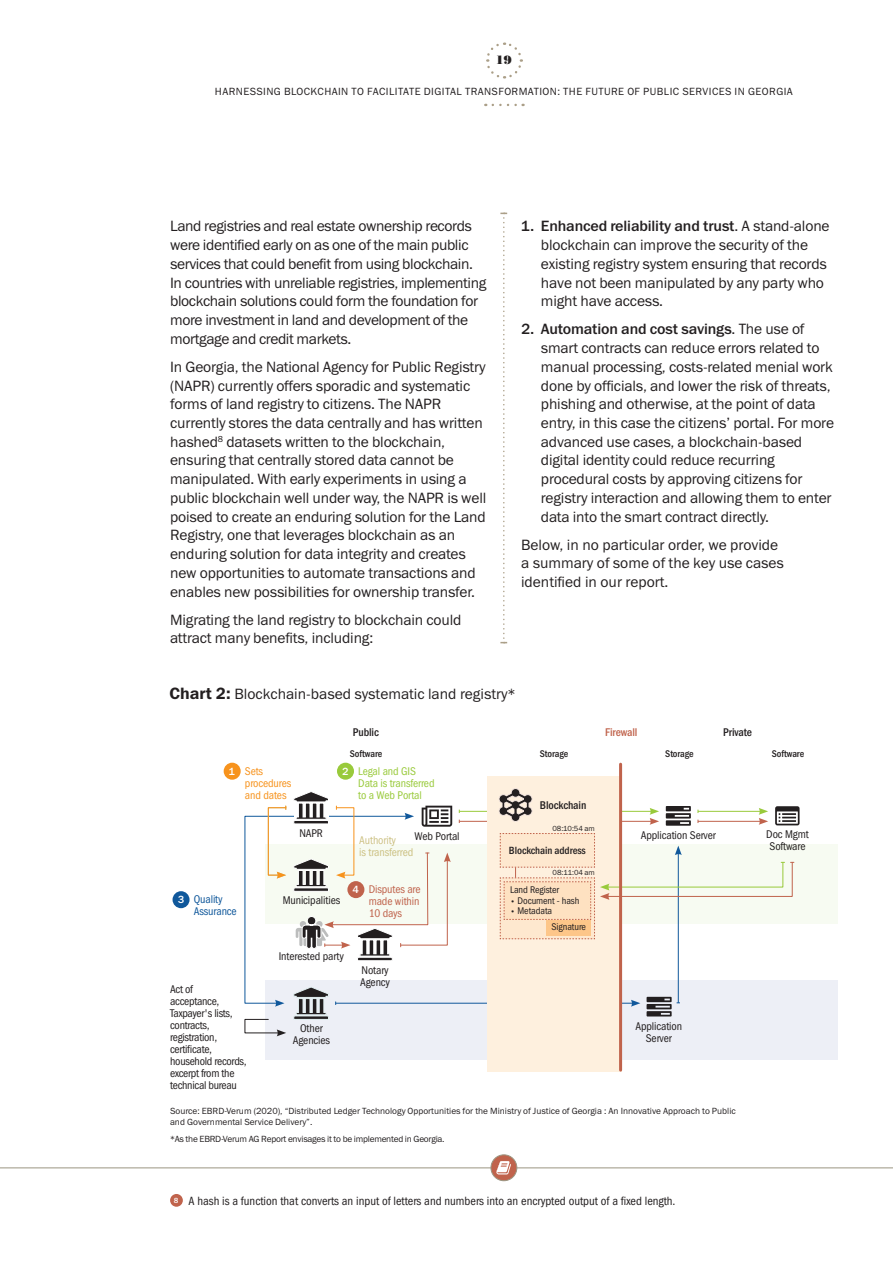
<style>
.page{position:relative;width:893px;height:1263px;background:#fff}
.page>*{position:absolute;margin:0;border:0;box-sizing:border-box;transform-origin:0 0}
.t1{font:15px/18.8px "Franklin Gothic Book ITC";letter-spacing:-.01em;color:#231f20}
.t2{font:15px "Franklin Gothic Medium ITC";letter-spacing:-.01em;color:#231f20}
.t3{font:12px "Franklin Gothic Book Cond ITC";color:#231f20}
.t4{font:12px "Bodoni Poster";color:#231f20}
.t5{font:11.25px/12px "Franklin Gothic Book Cond ITC";letter-spacing:-.01em;color:#231f20}
.t6{font:11.25px/12px "Franklin Gothic Book Cond ITC";letter-spacing:-.01em;color:#99ca3b}
.t7{font:11.25px/12px "Franklin Gothic Book Cond ITC";letter-spacing:-.01em;color:#c0634c;text-align:justify}
.t8{font:11.25px/12px "Franklin Gothic Book Cond ITC";letter-spacing:-.01em;color:#f7931d}
.t9{font:11.25px "Franklin Gothic Medi Cond ITC";letter-spacing:-.01em;color:#231f20}
.t10{font:11.25px/12px "Franklin Gothic Book Cond ITC";letter-spacing:-.01em;color:#ccc183}
.t11{font:11.25px/12px "Franklin Gothic Book Cond ITC";letter-spacing:-.01em;color:#10589b}
.t12{font:11.25px "Franklin Gothic Medi Cond ITC";letter-spacing:-.01em;color:#c0634c}
.t13{font:10.5px "Franklin Gothic Book ITC";letter-spacing:.04em;color:#231f20}
.t14{font:10.5px "Franklin Gothic Medi Cond ITC";letter-spacing:-.01em;color:#231f20}
.t15{font:9.75px/16px "Franklin Gothic Book Cond ITC";letter-spacing:-.01em;color:#231f20}
.t16{font:9.75px "Franklin Gothic Medi Cond ITC";letter-spacing:-.01em;color:#231f20}
.t17{font:9px/10.8px "Franklin Gothic Book ITC";color:#231f20}
.t18{font:9px "Franklin Gothic Book ITC";letter-spacing:-.025em;color:#231f20}
.t19{font:7.5px "Franklin Gothic Book ITC";letter-spacing:-.01em;color:#231f20}
.s1{font-family:"Franklin Gothic Book ITC"}
.s2{font-family:"Franklin Gothic Demi ITC";font-size:16.5px}
.s3{font-family:"Franklin Gothic Medium ITC";font-size:10.5px;color:#fff}
.s4{font-size:7.5px}
</style>
<div class="page">
<div style="left:265px;top:980px;width:573px;height:80px;background:#edeff6"></div>
<hr style="left:336px;top:1003px;width:297px;height:1px;background:#10589b">
<svg style="left:631px;top:1000px;width:9px;height:7px"></svg>
<div style="left:265px;top:844px;width:573px;height:80px;background:#f7fbf2"></div>
<svg style="left:493px;top:104px;width:31px;height:2px"></svg>
<svg style="left:486px;top:42px;width:37px;height:37px"></svg>
<svg style="left:500px;top:213px;width:7px;height:430px"></svg>
<div style="left:170px;top:1194px;width:13px;height:13px;background:#c0634c;border-radius:50%"></div>
<hr style="left:0;top:1167px;width:893px;height:1px;background:#9b9682">
<div style="left:491px;top:1155px;width:26px;height:26px;background:#c0634c;border-radius:50%"></div>
<div style="left:491px;top:1154px;width:26px;height:27px;border:1px solid #9b9682;border-radius:50%"></div>
<svg style="left:496px;top:1161px;width:15px;height:13px"></svg>
<div style="left:224px;top:763px;width:17px;height:17px;background:#f7931d;border-radius:50%"></div>
<div style="left:337px;top:763px;width:17px;height:17px;background:#99ca3b;border-radius:50%"></div>
<div style="left:173px;top:891px;width:17px;height:17px;background:#10589b;border-radius:50%"></div>
<hr style="left:459px;top:811px;width:193px;height:1px;background:#99ca3b">
<hr style="left:459px;top:821px;width:193px;height:1px;background:#c0634c">
<svg style="left:650px;top:808px;width:9px;height:17px"></svg>
<div style="left:487px;top:776px;width:134px;height:295px;background:#fef0de"></div>
<hr style="left:698px;top:811px;width:63px;height:1px;background:#99ca3b">
<hr style="left:698px;top:821px;width:63px;height:1px;background:#c0634c">
<svg style="left:759px;top:808px;width:9px;height:17px"></svg>
<svg style="left:666px;top:806px;width:25px;height:20px"></svg>
<hr style="left:678px;top:853px;width:1px;height:150px;background:#10589b">
<svg style="left:647px;top:997px;width:33px;height:19px"></svg>
<svg style="left:775px;top:806px;width:24px;height:19px"></svg>
<hr style="left:619px;top:764px;width:3px;height:306px;background:#c0634c">
<svg style="left:499px;top:788px;width:34px;height:34px"></svg>
<svg style="left:500px;top:833px;width:294px;height:106px"></svg>
<svg style="left:244px;top:791px;width:208px;height:245px"></svg>
<p class="t4" style="left:496px;top:53px;width:18px">19</p>
<p class="t13" style="left:215px;top:85px;width:579px">HARNESSING BLOCKCHAIN TO FACILITATE DIGITAL TRANSFORMATION: THE FUTURE OF PUBLIC SERVICES IN GEORGIA</p>
<p class="t1" style="left:170px;top:217px;width:318px">Land registries and real estate ownership records were identified early on as one of the main public services that could benefit from using blockchain.<br>In countries with unreliable registries, implementing blockchain solutions could form the foundation for more investment in land and development of the mortgage and credit markets.</p>
<p class="t1" style="left:170px;top:357px;width:318px">In Georgia, the National Agency for Public Registry (NAPR) currently offers sporadic and systematic forms of land registry to citizens. The NAPR currently stores the data centrally and has written hashed<sup>8</sup> datasets written to the blockchain, ensuring that centrally stored data cannot be manipulated. With early experiments in using a public blockchain well under way, the NAPR is well poised to create an enduring solution for the Land Registry, one that leverages blockchain as an enduring solution for data integrity and creates new opportunities to automate transactions and enables new possibilities for ownership transfer.</p>
<p class="t1" style="left:170px;top:610px;width:293px">Migrating the land registry to blockchain could attract many benefits, including:</p>
<p class="t2" style="left:521px;top:217px;width:310px">1. Enhanced reliability and trust<span class="s1">. A stand-alone</span></p>
<p class="t1" style="left:541px;top:235px;width:287px">blockchain can improve the security of the existing registry system ensuring that records have not been manipulated by any party who might have access.</p>
<p class="t2" style="left:521px;top:320px;width:285px">2. Automation and cost savings<span class="s1">. The use of</span></p>
<p class="t1" style="left:541px;top:338px;width:295px">smart contracts can reduce errors related to manual processing, costs-related menial work done by officials, and lower the risk of threats, phishing and otherwise, at the point of data entry, in this case the citizens’ portal. For more advanced use cases, a blockchain-based digital identity could reduce recurring procedural costs by approving citizens for registry interaction and allowing them to enter data into the smart contract directly.</p>
<p class="t1" style="left:521px;top:535px;width:264px">Below, in no particular order, we provide a summary of some of the key use cases identified in our report.</p>
<p class="t1" style="left:170px;top:685px;width:348px"><span class="s2">Chart 2:</span> Blockchain-based systematic land registry*</p>
<p class="t9" style="left:353px;top:726px;width:28px">Public</p>
<p class="t12" style="left:605px;top:726px;width:34px">Firewall</p>
<p class="t9" style="left:723px;top:726px;width:30px">Private</p>
<p class="t16" style="left:665px;top:747px;width:30px">Storage</p>
<p class="t16" style="left:772px;top:747px;width:34px">Software</p>
<p class="t16" style="left:350px;top:747px;width:34px">Software</p>
<p class="t16" style="left:540px;top:747px;width:30px">Storage</p>
<p class="t8" style="left:245px;top:765px;width:48px;text-indent:-16px"><span class="s3">1</span> Sets procedures and dates</p>
<p class="t6" style="left:358px;top:765px;width:78px;text-indent:-16px"><span class="s3">2</span> Legal and GIS<br>Data is transferred to a Web Portal</p>
<p class="t11" style="left:194px;top:894px;width:44px;text-indent:-16px"><span class="s3">3</span> Quality<br>Assurance</p>
<p class="t5" style="left:170px;top:983px;width:78px">Act of<br>acceptance,<br>Taxpayer's lists, contracts, registration, certificate, household records, excerpt from the technical bureau</p>
<p class="t5" style="left:299px;top:827px;width:25px">NAPR</p>
<p class="t5" style="left:283px;top:894px;width:59px">Municipalities</p>
<p class="t5" style="left:414px;top:830px;width:47px">Web Portal</p>
<p class="t10" style="left:359px;top:834px;width:56px">Authority<br>is transferred</p>
<p class="t7" style="left:369px;top:884px;width:53px;text-indent:-16px"><span class="s3">4</span> Disputes are made within 10 days</p>
<p class="t5" style="left:279px;top:950px;width:67px">Interested party</p>
<p class="t5" style="left:360px;top:964px;width:32px">Notary<br>Agency</p>
<p class="t5" style="left:293px;top:1022px;width:39px;text-align:center">Other<br>Agencies</p>
<p class="t9" style="left:540px;top:798px;width:48px">Blockchain</p>
<p class="t19" style="left:552px;top:823px;width:44px">08:10:54 am</p>
<p class="t19" style="left:553px;top:868px;width:44px">08:11:04 am</p>
<p class="t14" style="left:509px;top:844px;width:78px">Blockchain address</p>
<p class="t15" style="left:510px;top:882px;width:50px">Land Register</p>
<p class="t15" style="left:510px;top:893px;width:71px"><span class="s4">•</span> Document - hash</p>
<p class="t15" style="left:552px;top:903px;width:36px;text-indent:-41px"><span class="s4">•</span> Metadata<br>Signature</p>
<p class="t5" style="left:641px;top:829px;width:77px">Application Server</p>
<p class="t5" style="left:635px;top:1020px;width:48px;text-align:center">Application<br>Server</p>
<p class="t17" style="left:170px;top:1105px;width:567px">Source: EBRD-Verum (2020), “Distributed Ledger Technology Opportunities for the Ministry of Justice of Georgia : An Innovative Approach to Public and Governmental Service Delivery”.</p>
<p class="t18" style="left:170px;top:1133px;width:276px">*As the EBRD-Verum AG Report envisages it to be implemented in Georgia.</p>
<p class="t3" style="left:174px;top:1194px;width:503px"><sup>8</sup> A hash is a function that converts an input of letters and numbers into an encrypted output of a fixed length.</p>
<p class="t5" style="left:766px;top:829px;width:44px">Doc Mgmt<br>Software</p>
</div>
